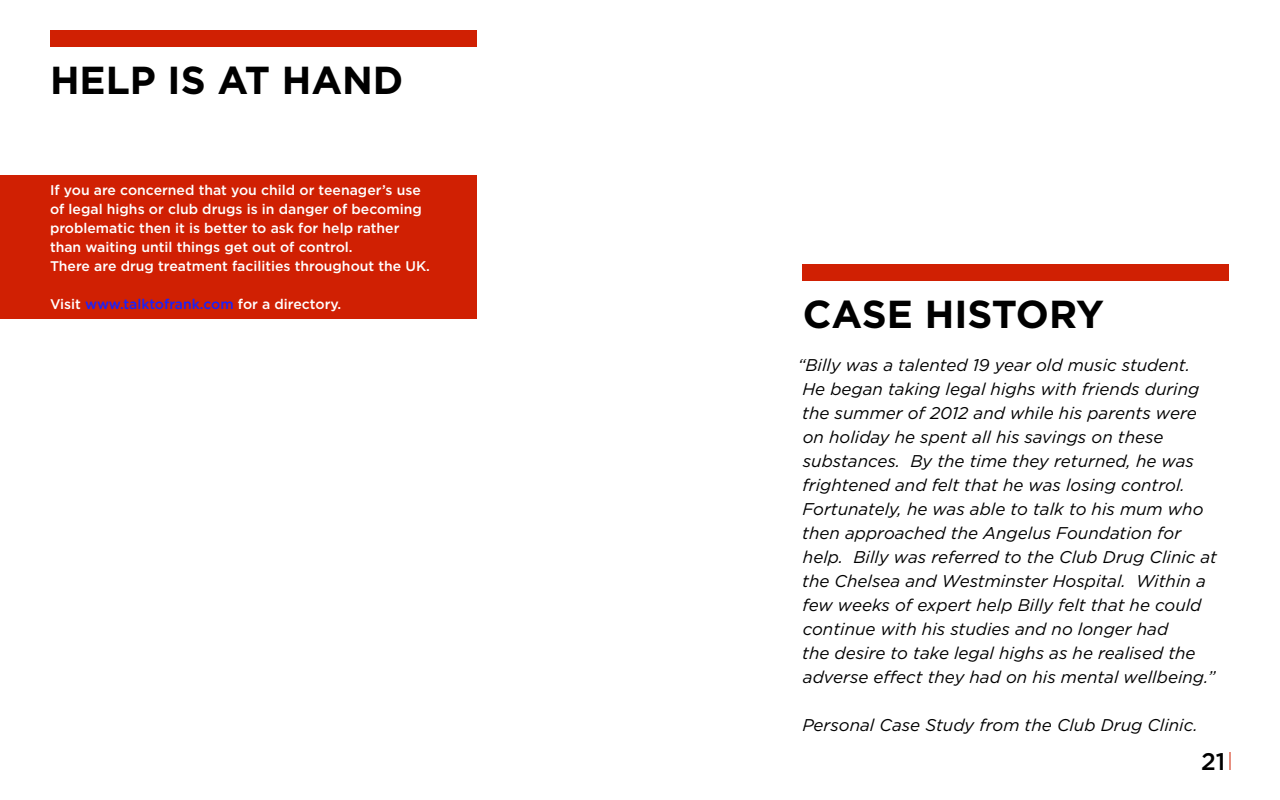
<style>
.page{position:relative;width:1280px;height:800px;background:#fff}
.page>*{position:absolute;margin:0;border:0;box-sizing:border-box;transform-origin:0 0}
.t1{font:700 39px "Gotham HTF";color:#000}
.t2{font:500 24px "Gotham HTF";color:#000}
.t3{font:italic 17px/24px "Gotham HTF";color:#000}
.t4{font:500 14px/19px "Gotham HTF";color:#fff}
.s1{color:#1922fb}
</style>
<div class="page">
<div style="left:50px;top:30px;width:427px;height:17px;background:#d02003"></div>
<div style="left:0;top:175px;width:477px;height:144px;background:#d02003"></div>
<div style="left:803px;top:264px;width:426px;height:17px;background:#d02003"></div>
<svg style="left:1230px;top:752px;width:1px;height:18px"></svg>
<h1 class="t1" style="left:50px;top:58px;width:355px">H ELP IS AT HAND</h1>
<p class="t4" style="left:50px;top:180px;width:382px">If you are concerned that you child or teenager’s use of legal highs or club drugs is in danger of becoming problematic then it is better to ask for help rather than waiting until things get out of control.<br>There are drug treatment facilities throughout the U K.</p>
<p class="t4" style="left:50px;top:294px;width:293px">Visit <span class="s1">www.talktofrank.com</span> for a directory.</p>
<h1 class="t1" style="left:803px;top:292px;width:302px">CASE H ISTORY</h1>
<p class="t3" style="left:798px;top:353px;width:421px">“Billy was a talented 19 year old music student.<br>He began taking legal highs with friends during the summer of 2012 and while his parents were on holiday he spent all his savings on these substances. By the time they returned, he was frightened and felt that he was losing control.<br>Fortunately, he was able to talk to his mum who then approached the Angelus Foundation for help. Billy was referred to the Club Drug Clinic at the Chelsea and Westminster Hospital. Within a few weeks of expert help Billy felt that he could continue with his studies and no longer had<br>the desire to take legal highs as he realised the adverse effect they had on his mental wellbeing.”</p>
<p class="t3" style="left:802px;top:713px;width:397px">Personal Case Study from the Club Drug Clinic.</p>
<h2 class="t2" style="left:1201px;top:747px;width:26px">21</h2>
</div>
